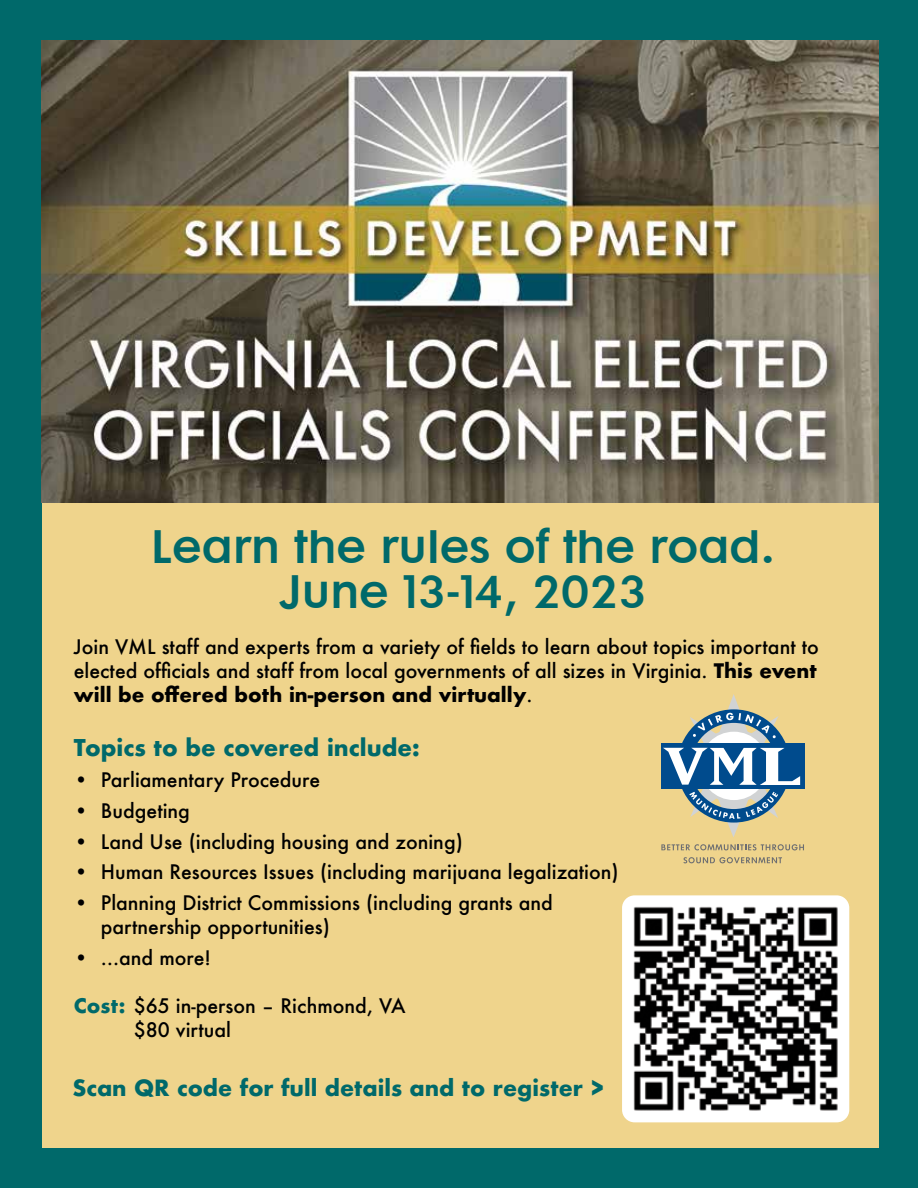
<style>
.page{position:relative;width:918px;height:1188px;background:#00696a}
.page>*{position:absolute;margin:0;border:0;box-sizing:border-box;transform-origin:0 0}
.t1{font:42px/45px "Futura Maxi Demi";color:#00696a;text-align:center}
.t2{font:700 22.5px "Futura";color:#00696a}
.t3{font:700 21.75px "Futura";color:#00696a}
.t4{font:500 19.5px/24px "Futura";color:#000}
.s1{font-weight:700}
.s2{font-weight:700;color:#00696a}
</style>
<div class="page">
<div style="left:42px;top:41px;width:837px;height:1107px;background:#efd48c"></div>
<img style="left:42px;top:41px;width:837px;height:462px">
<div style="left:622px;top:895px;width:227px;height:227px;background:#fff;border-radius:13px"></div>
<img style="left:633px;top:906px;width:205px;height:205px">
<div style="left:661px;top:743px;width:143px;height:46px;background:#004b8d"></div>
<svg style="left:663px;top:694px;width:137px;height:143px"></svg>
<svg style="left:661px;top:844px;width:143px;height:6px"></svg>
<svg style="left:683px;top:857px;width:99px;height:6px"></svg>
<h1 class="t1" style="left:151px;top:524px;width:625px">Learn the rules of the road.<br>June 13-14, 2023</h1>
<p class="t4" style="left:74px;top:634px;width:747px;text-align:justify">Join VML staff and experts from a variety of fields to learn about topics important to elected officials and staff from local governments of all sizes in Virginia. <span class="s1">This event will be offered both in-person and virtually</span>.</p>
<p class="t2" style="left:74px;top:732px;width:347px">Topics to be covered include:</p>
<p class="t4" style="left:74px;top:768px;width:248px">• Parliamentary Procedure</p>
<p class="t4" style="left:74px;top:798px;width:118px">• Budgeting</p>
<p class="t4" style="left:74px;top:829px;width:390px">• Land Use (including housing and zoning)</p>
<p class="t4" style="left:74px;top:860px;width:546px">• Human Resources Issues (including marijuana legalization)</p>
<p class="t4" style="left:101px;top:891px;width:454px;text-indent:-27px">• Planning District Commissions (including grants and partnership opportunities)</p>
<p class="t4" style="left:74px;top:945px;width:139px">• …and more!</p>
<p class="t4" style="left:134px;top:993px;width:273px;text-indent:-60px"><span class="s2">Cost:</span> $65 in-person – Richmond, VA $80 virtual</p>
<p class="t3" style="left:72px;top:1072px;width:534px">Scan QR code for full details and to register &gt;</p>
</div>
